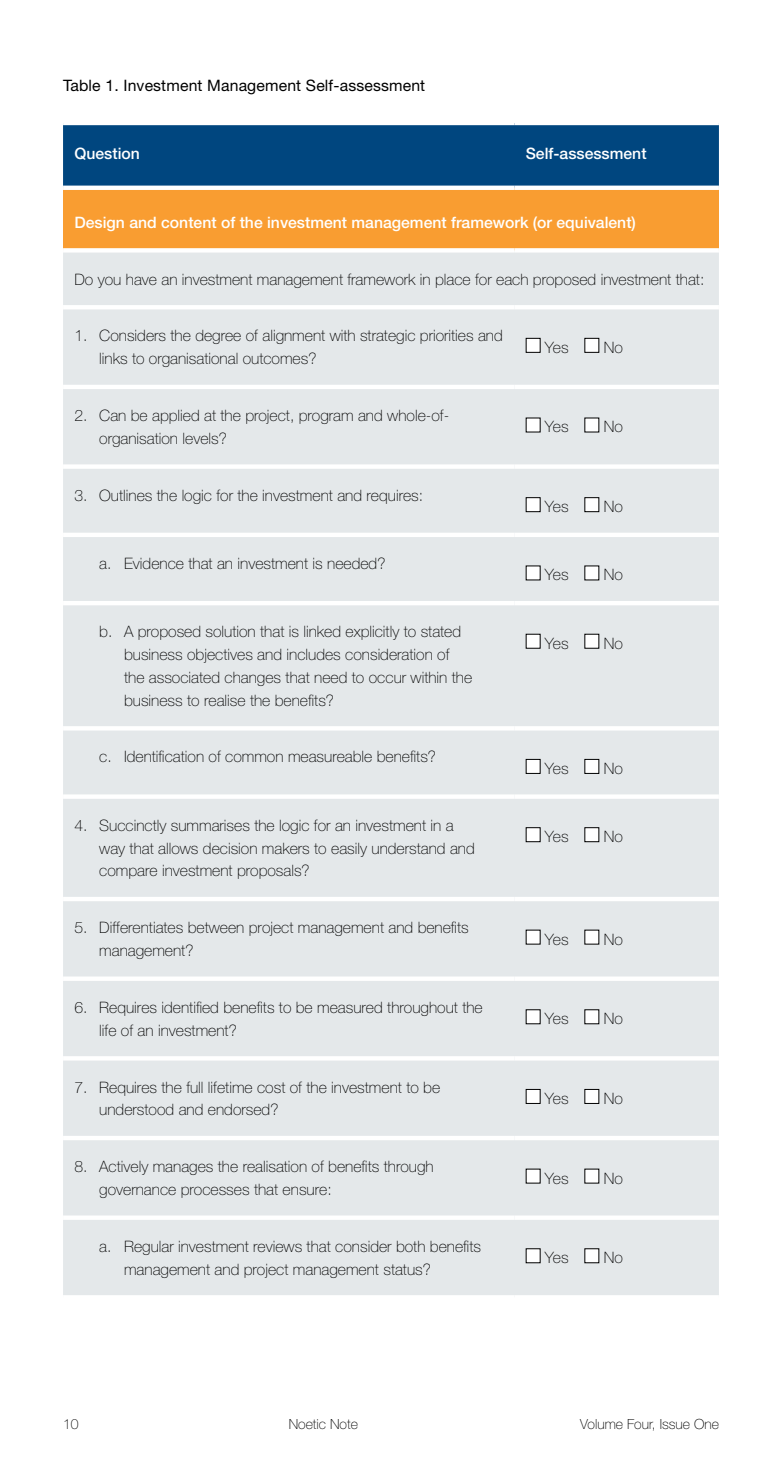
<style>
.page{position:relative;width:782px;height:1474px;background:#fff}
.page>*{position:absolute;margin:0;border:0;box-sizing:border-box;transform-origin:0 0}
.t1{font:100 15.75px/22.8px "Helvetica Neue LT Std";color:#000}
.t2{font:500 15.75px "Helvetica Neue LT Std";color:#fff}
.t3{font:15.75px "Helvetica Neue LT Std";letter-spacing:.01em;color:#000}
.t4{font:100 14px "Helvetica Neue LT Std";color:#000}
</style>
<div class="page">
<div style="left:63px;top:125px;width:655px;height:61px;background:#00467f"></div>
<div style="left:63px;top:188px;width:655px;height:62px;background:#f99d31"></div>
<div style="left:63px;top:252px;width:655px;height:1043px;background:#e4e8ea"></div>
<hr style="left:63px;top:186px;width:451px;height:4px;background:#fff">
<hr style="left:514px;top:186px;width:204px;height:4px;background:#fff">
<svg style="left:63px;top:248px;width:451px;height:2px"></svg>
<svg style="left:514px;top:248px;width:204px;height:3px"></svg>
<hr style="left:63px;top:305px;width:451px;height:4px;background:#fff">
<hr style="left:514px;top:305px;width:204px;height:4px;background:#fff">
<hr style="left:63px;top:385px;width:451px;height:4px;background:#fff">
<hr style="left:514px;top:385px;width:204px;height:4px;background:#fff">
<div style="left:63px;top:464px;width:451px;height:5px;background:#fff"></div>
<div style="left:514px;top:464px;width:204px;height:5px;background:#fff"></div>
<div style="left:63px;top:532px;width:451px;height:5px;background:#fff"></div>
<div style="left:514px;top:532px;width:204px;height:5px;background:#fff"></div>
<hr style="left:63px;top:601px;width:451px;height:4px;background:#fff">
<hr style="left:514px;top:601px;width:204px;height:4px;background:#fff">
<hr style="left:63px;top:726px;width:451px;height:4px;background:#fff">
<hr style="left:514px;top:726px;width:204px;height:4px;background:#fff">
<hr style="left:63px;top:794px;width:451px;height:4px;background:#fff">
<hr style="left:514px;top:794px;width:204px;height:4px;background:#fff">
<div style="left:63px;top:896px;width:451px;height:5px;background:#fff"></div>
<div style="left:514px;top:896px;width:204px;height:5px;background:#fff"></div>
<svg style="left:63px;top:976px;width:451px;height:4px"></svg>
<svg style="left:514px;top:976px;width:204px;height:4px"></svg>
<hr style="left:63px;top:1056px;width:451px;height:4px;background:#fff">
<hr style="left:514px;top:1056px;width:204px;height:4px;background:#fff">
<div style="left:63px;top:1135px;width:451px;height:5px;background:#fff"></div>
<div style="left:514px;top:1135px;width:204px;height:5px;background:#fff"></div>
<svg style="left:63px;top:1215px;width:451px;height:4px"></svg>
<svg style="left:514px;top:1215px;width:204px;height:4px"></svg>
<div style="left:525px;top:338px;width:15px;height:15px;background:#fff;border:1px solid #000"></div>
<div style="left:584px;top:338px;width:15px;height:15px;background:#fff;border:1px solid #000"></div>
<div style="left:525px;top:417px;width:15px;height:15px;background:#fff"></div>
<div style="left:584px;top:417px;width:15px;height:15px;background:#fff"></div>
<div style="left:525px;top:497px;width:15px;height:15px;background:#fff;border:1px solid #000"></div>
<div style="left:584px;top:497px;width:15px;height:15px;background:#fff;border:1px solid #000"></div>
<div style="left:525px;top:565px;width:15px;height:15px;background:#fff"></div>
<div style="left:584px;top:565px;width:15px;height:15px;background:#fff"></div>
<div style="left:525px;top:633px;width:15px;height:15px;background:#fff"></div>
<div style="left:584px;top:633px;width:15px;height:15px;background:#fff"></div>
<div style="left:525px;top:759px;width:15px;height:15px;background:#fff;border:1px solid #000"></div>
<div style="left:584px;top:759px;width:15px;height:15px;background:#fff;border:1px solid #000"></div>
<div style="left:525px;top:827px;width:15px;height:15px;background:#fff;border:1px solid #000"></div>
<div style="left:584px;top:827px;width:15px;height:15px;background:#fff;border:1px solid #000"></div>
<div style="left:525px;top:929px;width:15px;height:15px;background:#fff"></div>
<div style="left:584px;top:929px;width:15px;height:15px;background:#fff"></div>
<div style="left:525px;top:1009px;width:15px;height:15px;background:#fff"></div>
<div style="left:584px;top:1009px;width:15px;height:15px;background:#fff"></div>
<div style="left:525px;top:1088px;width:15px;height:15px;background:#fff"></div>
<div style="left:584px;top:1088px;width:15px;height:15px;background:#fff"></div>
<div style="left:525px;top:1168px;width:15px;height:15px;background:#fff"></div>
<div style="left:584px;top:1168px;width:15px;height:15px;background:#fff"></div>
<div style="left:525px;top:1248px;width:15px;height:15px;background:#fff"></div>
<div style="left:584px;top:1248px;width:15px;height:15px;background:#fff"></div>
<p class="t3" style="left:63px;top:76px;width:363px">Table 1. Investment Management Self-assessment</p>
<p class="t2" style="left:74px;top:144px;width:67px">Question</p>
<p class="t2" style="left:525px;top:144px;width:122px">Self-assessment</p>
<p class="t2" style="left:74px;top:213px;width:563px">Design and content of the investment management framework (or equivalent)</p>
<p class="t1" style="left:74px;top:267px;width:631px">Do you have an investment management framework in place for each proposed investment that:</p>
<p class="t1" style="left:99px;top:324px;width:405px;text-indent:-25px">1. Considers the degree of alignment with strategic priorities and links to organisational outcomes?</p>
<p class="t1" style="left:545px;top:336px;width:25px">Yes</p>
<p class="t1" style="left:603px;top:336px;width:21px">No</p>
<p class="t1" style="left:99px;top:404px;width:351px;text-indent:-25px">2. Can be applied at the project, program and whole-of&shy;organisation levels?</p>
<p class="t1" style="left:545px;top:415px;width:25px">Yes</p>
<p class="t1" style="left:603px;top:415px;width:21px">No</p>
<p class="t1" style="left:74px;top:484px;width:350px">3. Outlines the logic for the investment and requires:</p>
<p class="t1" style="left:99px;top:552px;width:288px">a. Evidence that an investment is needed?</p>
<p class="t1" style="left:545px;top:495px;width:25px">Yes</p>
<p class="t1" style="left:603px;top:495px;width:21px">No</p>
<p class="t1" style="left:545px;top:563px;width:25px">Yes</p>
<p class="t1" style="left:603px;top:563px;width:21px">No</p>
<p class="t1" style="left:124px;top:620px;width:349px;text-indent:-25px">b. A proposed solution that is linked explicitly to stated business objectives and includes consideration of the associated changes that need to occur within the business to realise the benefits?</p>
<p class="t1" style="left:545px;top:631px;width:25px">Yes</p>
<p class="t1" style="left:603px;top:631px;width:21px">No</p>
<p class="t1" style="left:99px;top:745px;width:338px">c. Identification of common measureable benefits?</p>
<p class="t1" style="left:545px;top:757px;width:25px">Yes</p>
<p class="t1" style="left:603px;top:757px;width:21px">No</p>
<p class="t1" style="left:99px;top:813px;width:377px;text-indent:-25px">4. Succinctly summarises the logic for an investment in a way that allows decision makers to easily understand and compare investment proposals?</p>
<p class="t1" style="left:545px;top:825px;width:25px">Yes</p>
<p class="t1" style="left:603px;top:825px;width:21px">No</p>
<p class="t1" style="left:99px;top:916px;width:371px;text-indent:-25px">5. Differentiates between project management and benefits management?</p>
<p class="t1" style="left:545px;top:927px;width:25px">Yes</p>
<p class="t1" style="left:603px;top:927px;width:21px">No</p>
<p class="t1" style="left:99px;top:995px;width:385px;text-indent:-25px">6. Requires identified benefits to be measured throughout the life of an investment?</p>
<p class="t1" style="left:545px;top:1007px;width:25px">Yes</p>
<p class="t1" style="left:603px;top:1007px;width:21px">No</p>
<p class="t1" style="left:99px;top:1075px;width:342px;text-indent:-25px">7. Requires the full lifetime cost of the investment to be understood and endorsed?</p>
<p class="t1" style="left:545px;top:1086px;width:25px">Yes</p>
<p class="t1" style="left:603px;top:1086px;width:21px">No</p>
<p class="t1" style="left:99px;top:1155px;width:336px;text-indent:-25px">8. Actively manages the realisation of benefits through governance processes that ensure:</p>
<p class="t1" style="left:545px;top:1166px;width:25px">Yes</p>
<p class="t1" style="left:603px;top:1166px;width:21px">No</p>
<p class="t1" style="left:124px;top:1234px;width:358px;text-indent:-25px">a. Regular investment reviews that consider both benefits management and project management status?</p>
<p class="t1" style="left:545px;top:1246px;width:25px">Yes</p>
<p class="t1" style="left:603px;top:1246px;width:21px">No</p>
<p class="t4" style="left:63px;top:1415px;width:17px">10</p>
<p class="t4" style="left:288px;top:1415px;width:71px">Noetic Note</p>
<p class="t4" style="left:580px;top:1415px;width:140px">Volume Four, Issue One</p>
</div>
